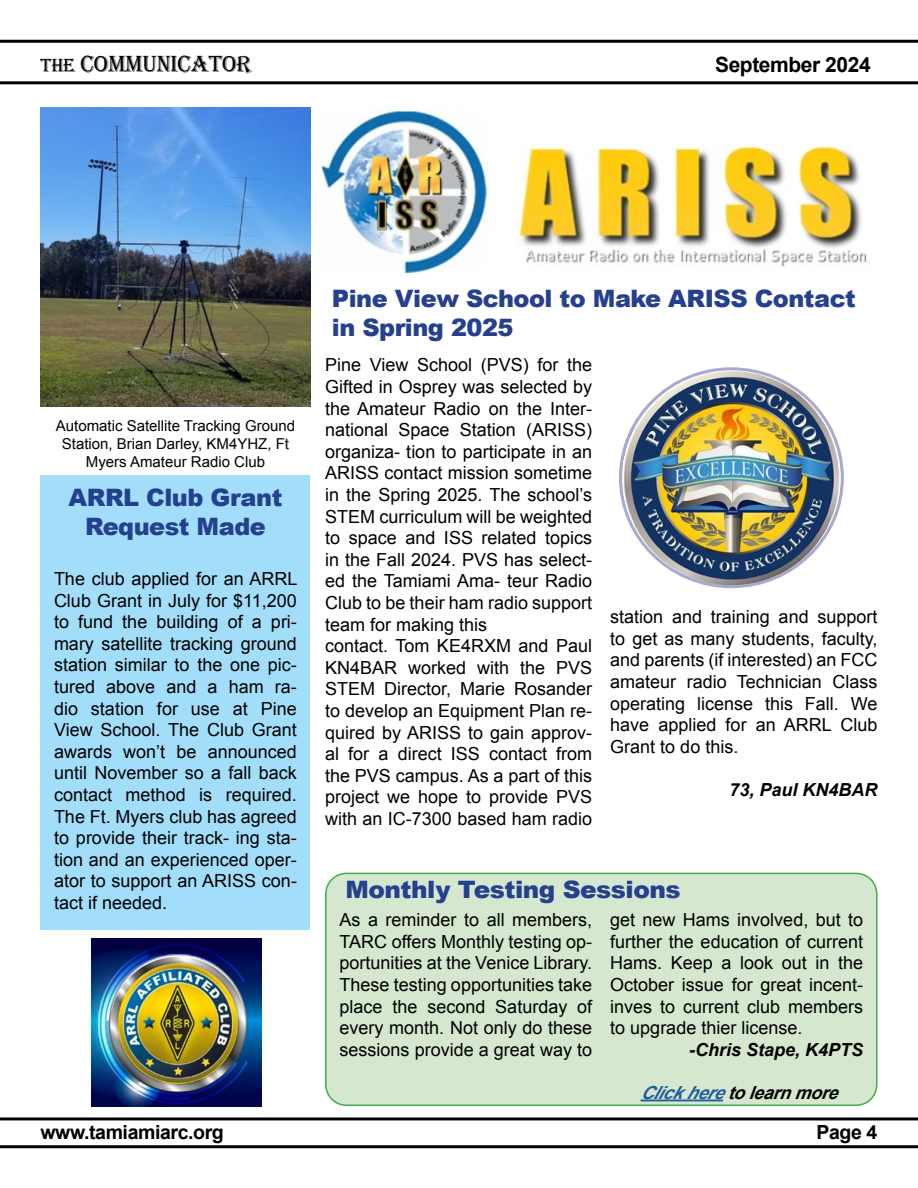
<style>
.page{position:relative;width:918px;height:1188px;background:#fff}
.page>*{position:absolute;margin:0;border:0;box-sizing:border-box;transform-origin:0 0}
.t1{font:900 24px/28.8px "Arial";letter-spacing:-.02em;color:#25408f}
.t2{font:24px "Algerian";letter-spacing:-.02em;color:#000}
.t3{font:700 21px "Arial";letter-spacing:-.02em;color:#000}
.t4{font:700 19.5px "Arial";letter-spacing:-.02em;color:#000}
.t5{font:18px/21.6px "Arial";color:#000;text-align:justify}
.t6{font:italic 700 18px "Arial";color:#000}
.t7{font:italic 700 18px "Arial";color:#000}
.t8{font:15px/18px "Arial";color:#000;text-align:center}
.s1{font-size:19.5px}
.s2{color:#215e9e}
</style>
<div class="page">
<hr style="left:0;top:81px;width:918px;height:3px;background:#000">
<hr style="left:0;top:40px;width:918px;height:3px;background:#000">
<hr style="left:0;top:1145px;width:918px;height:3px;background:#000">
<hr style="left:0;top:1117px;width:918px;height:3px;background:#000">
<div style="left:326px;top:873px;width:551px;height:232px;background:#d5e7ce;border-radius:21px"></div>
<div style="left:325px;top:873px;width:553px;height:233px;border:2px solid #41ad49;border-radius:21px"></div>
<img style="left:322px;top:110px;width:545px;height:165px">
<img style="left:620px;top:369px;width:222px;height:218px">
<div style="left:40px;top:475px;width:270px;height:454px;background:#a2def9"></div>
<img style="left:40px;top:108px;width:270px;height:298px">
<img style="left:92px;top:939px;width:170px;height:167px">
<hr style="left:641px;top:1100px;width:82px;height:1px;background:#215e9e">
<h1 class="t2" style="left:40px;top:51px;width:213px"><span class="s1">THE</span> COMMUNICATOR</h1>
<p class="t3" style="left:715px;top:51px;width:157px">September 2024</p>
<p class="t8" style="left:56px;top:417px;width:241px">Automatic Satellite Tracking Ground<br>Station, Brian Darley, KM4YHZ, Ft<br>Myers Amateur Radio Club</p>
<h1 class="t1" style="left:69px;top:482px;width:215px;text-align:center">ARRL Club Grant<br>Request Made</h1>
<p class="t5" style="left:54px;top:568px;width:245px">The club applied for an ARRL Club Grant in July for $11,200 to fund the building of a pri&shy;mary satellite tracking ground station similar to the one pic&shy;tured above and a ham ra&shy;dio station for use at Pine View School. The Club Grant awards won’t be announced until November so a fall back contact method is required.<br>The Ft. Myers club has agreed to provide their track- ing sta&shy;tion and an experienced oper&shy;ator to support an ARISS con&shy;tact if needed.</p>
<p class="t4" style="left:40px;top:1120px;width:185px">www.tamiamiarc.org</p>
<h1 class="t1" style="left:332px;top:284px;width:526px">Pine View School to Make ARISS Contact in Spring 2025</h1>
<p class="t5" style="left:325px;top:355px;width:269px;text-align:left">Pine View School (PVS) for the<br>Gifted in Osprey was selected by the Amateur Radio on the Inter&shy;national Space Station (ARISS) organiza- tion to participate in an<br>ARISS contact mission sometime in the Spring 2025. The school’s<br>STEM curriculum will be weighted to space and ISS related topics in the Fall 2024. PVS has select&shy;ed the Tamiami Ama- teur Radio<br>Club to be their ham radio support team for making this<br>contact. Tom KE4RXM and Paul<br>KN4BAR worked with the PVS<br>STEM Director, Marie Rosander to develop an Equipment Plan re&shy;quired by ARISS to gain approv&shy;al for a direct ISS contact from the PVS campus. As a part of this project we hope to provide PVS with an IC-7300 based ham radio</p>
<p class="t5" style="left:610px;top:606px;width:269px">station and training and support to get as many students, faculty, and parents (if interested) an FCC amateur radio Technician Class operating license this Fall. We have applied for an ARRL Club Grant to do this.</p>
<p class="t6" style="left:729px;top:778px;width:150px">73, Paul KN4BAR</p>
<h1 class="t1" style="left:345px;top:874px;width:337px">Monthly Testing Sessions</h1>
<p class="t5" style="left:340px;top:909px;width:254px">As a reminder to all members, TARC offers Monthly testing op&shy;portunities at the Venice Library.<br>These testing opportunities take place the second Saturday of every month. Not only do these sessions provide a great way to</p>
<p class="t5" style="left:610px;top:909px;width:254px">get new Hams involved, but to further the education of current Hams. Keep a look out in the October issue for great incent&shy;inves to current club members to upgrade thier license.</p>
<p class="t6" style="left:689px;top:1038px;width:176px">-Chris Stape, K4PTS</p>
<p class="t7" style="left:641px;top:1080px;width:207px"><span class="s2">Clickhere</span>tolearnmore</p>
<p class="t4" style="left:817px;top:1120px;width:62px">Page 4</p>
</div>
